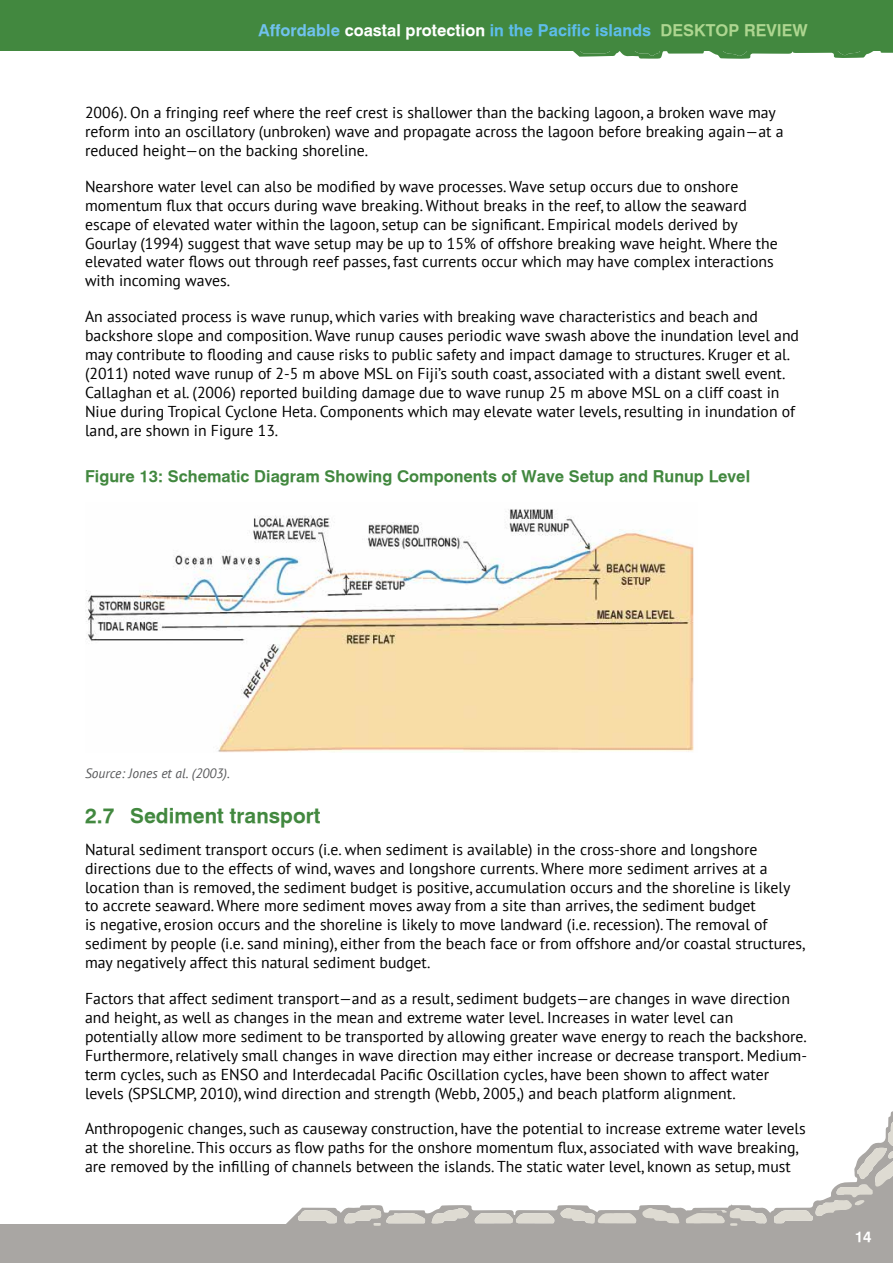
<style>
.page{position:relative;width:893px;height:1263px;background:#fff}
.page>*{position:absolute;margin:0;border:0;box-sizing:border-box;transform-origin:0 0}
.t1{font:700 21px "Geneva";color:#42883f}
.t2{font:700 16.5px "Geneva";color:#42883f}
.t3{font:700 16.5px "Geneva";color:#5ebdeb}
.t4{font:15.75px/18.9px "PT Sans";color:#000}
.t5{font:700 15px "Geneva";color:#fff}
.t6{font:italic 13.5px "PT Sans";color:#58595b}
.s1{color:#71c2ed}
.s2{color:#fff}
.s3{color:#aed690}
</style>
<div class="page">
<div style="left:0;top:0;width:893px;height:51px;background:#42883f"></div>
<div style="left:0;top:1225px;width:893px;height:38px;background:#a9a6a3"></div>
<svg style="left:774px;top:1111px;width:119px;height:114px"></svg>
<svg style="left:285px;top:1204px;width:483px;height:22px"></svg>
<svg style="left:573px;top:51px;width:320px;height:8px"></svg>
<img style="left:86px;top:509px;width:608px;height:243px">
<p class="t3" style="left:258px;top:20px;width:551px"><span class="s1">Affordable</span> <span class="s2">coastal protection</span> in the Pacific islands <span class="s3">DESKTOP REVIEW</span></p>
<p class="t4" style="left:85px;top:103px;width:700px">2006). On a fringing reef where the reef crest is shallower than the backing lagoon, a broken wave may reform into an oscillatory (unbroken) wave and propagate across the lagoon before breaking again—at a reduced height—on the backing shoreline.</p>
<p class="t4" style="left:85px;top:176px;width:694px">Nearshore water level can also be modified by wave processes. Wave setup occurs due to onshore momentum flux that occurs during wave breaking. Without breaks in the reef, to allow the seaward escape of elevated water within the lagoon, setup can be significant. Empirical models derived by Gourlay (1994) suggest that wave setup may be up to 15% of offshore breaking wave height. Where the elevated water flows out through reef passes, fast currents occur which may have complex interactions with incoming waves.</p>
<p class="t4" style="left:85px;top:307px;width:715px">An associated process is wave runup, which varies with breaking wave characteristics and beach and backshore slope and composition. Wave runup causes periodic wave swash above the inundation level and may contribute to flooding and cause risks to public safety and impact damage to structures. Kruger et al. (2011) noted wave runup of 2-5 m above MSL on Fiji’s south coast, associated with a distant swell event.<br>Callaghan et al. (2006) reported building damage due to wave runup 25 m above MSL on a cliff coast in Niue during Tropical Cyclone Heta. Components which may elevate water levels, resulting in inundation of land, are shown in Figure 13.</p>
<p class="t2" style="left:85px;top:466px;width:667px">Figure 13: Schematic Diagram Showing Components of Wave Setup and Runup Level</p>
<p class="t6" style="left:85px;top:764px;width:146px">Source: Jones et al. (2003).</p>
<h1 class="t1" style="left:85px;top:803px;width:237px">2.7 Sediment transport</h1>
<p class="t4" style="left:85px;top:839px;width:722px">Natural sediment transport occurs (i.e. when sediment is available) in the cross-shore and longshore directions due to the effects of wind, waves and longshore currents. Where more sediment arrives at a location than is removed, the sediment budget is positive, accumulation occurs and the shoreline is likely to accrete seaward. Where more sediment moves away from a site than arrives, the sediment budget<br>is negative, erosion occurs and the shoreline is likely to move landward (i.e. recession). The removal of sediment by people (i.e. sand mining), either from the beach face or from offshore and/or coastal structures, may negatively affect this natural sediment budget.</p>
<p class="t4" style="left:85px;top:989px;width:723px">Factors that affect sediment transport—and as a result, sediment budgets—are changes in wave direction and height, as well as changes in the mean and extreme water level. Increases in water level can potentially allow more sediment to be transported by allowing greater wave energy to reach the backshore.<br>Furthermore, relatively small changes in wave direction may either increase or decrease transport. Medium&shy;term cycles, such as ENSO and Interdecadal Pacific Oscillation cycles, have been shown to affect water levels (SPSLCMP, 2010), wind direction and strength (Webb, 2005,) and beach platform alignment.</p>
<p class="t4" style="left:85px;top:1119px;width:722px">Anthropogenic changes, such as causeway construction, have the potential to increase extreme water levels at the shoreline. This occurs as flow paths for the onshore momentum flux, associated with wave breaking, are removed by the infilling of channels between the islands. The static water level, known as setup, must</p>
<p class="t5" style="left:855px;top:1227px;width:18px">14</p>
</div>
